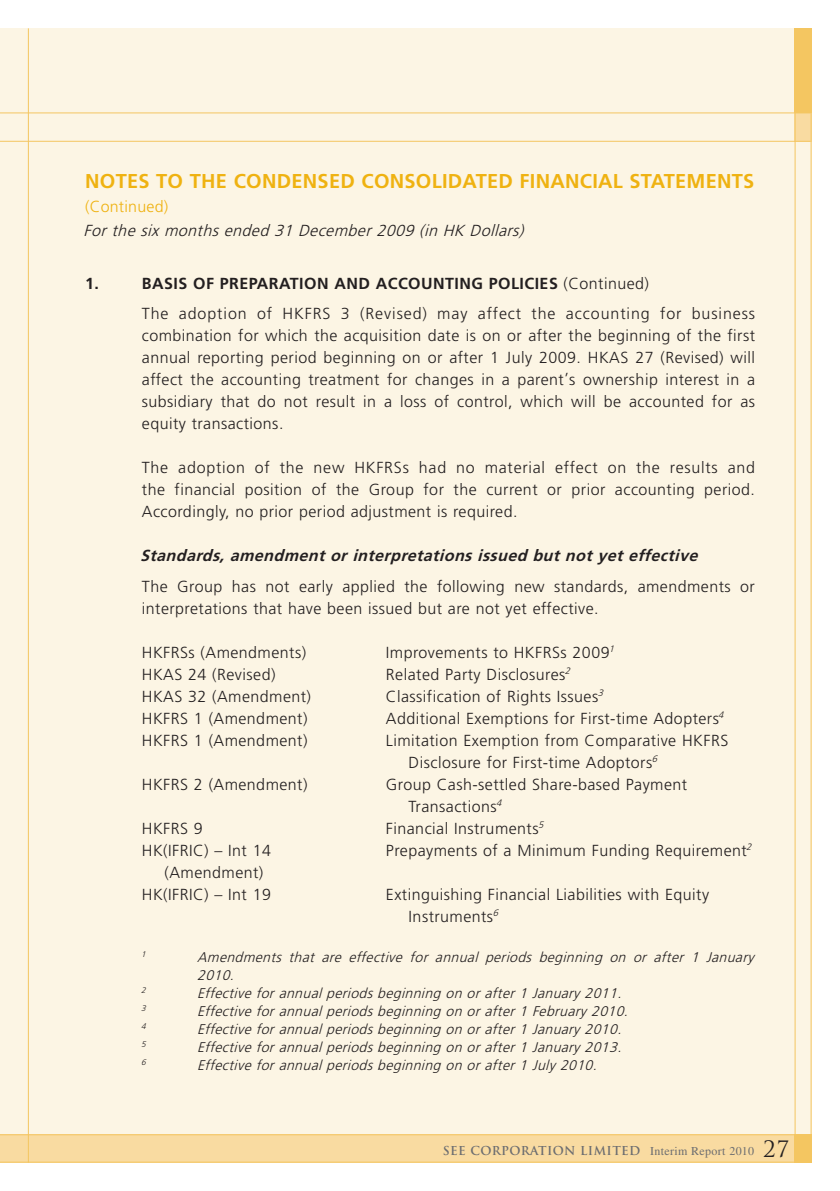
<style>
.page{position:relative;width:840px;height:1191px;background:#fff}
.page>*{position:absolute;margin:0;border:0;box-sizing:border-box;transform-origin:0 0}
.Heading_1{font:700 20px "Frutiger LT Std";letter-spacing:.015em;color:#efb211}
.Body_Text{font:300 16px/22px "Frutiger LT Std";letter-spacing:.03em;color:#231f20}
.Heading_3{font:italic 700 16px "Frutiger LT Std";color:#231f20}
.Heading_2{font:700 16px "Frutiger LT Std";letter-spacing:.03em;color:#231f20}
.Body_Text-2{font:italic 300 16px "Frutiger LT Std";color:#231f20}
.Heading_1-2{font:300 16px "Frutiger LT Std";letter-spacing:.015em;color:#efb211}
.Notes{font:italic 300 14px/18px "Frutiger LT Std";color:#231f20}
.t1{font:700 12px "Trajan Pro";letter-spacing:.03em;color:#6c6d70}
.Notes-2{font:italic 300 8.2px "Frutiger LT Std";color:#231f20}
.s1{font-weight:300}
.s2{font-family:"Times LT Std";font-weight:400}
.s3{font-weight:400;font-size:22px;color:#231f20}
</style>
<div class="page">
<div style="left:0;top:28px;width:811px;height:1134px;background:#fcf5e4"></div>
<div style="left:0;top:1134px;width:794px;height:28px;background:#f9dba1"></div>
<hr style="left:0;top:1161px;width:810px;height:1px;background:#f4c661">
<div style="left:794px;top:28px;width:17px;height:85px;background:#f4c661"></div>
<div style="left:794px;top:1134px;width:17px;height:28px;background:#f4c661"></div>
<div style="left:794px;top:113px;width:17px;height:29px;background:#f9dba1"></div>
<hr style="left:0;top:112px;width:810px;height:1px;background:#f4c661">
<hr style="left:0;top:1134px;width:810px;height:1px;background:#f4c661">
<hr style="left:0;top:141px;width:810px;height:1px;background:#f4c661">
<hr style="left:794px;top:28px;width:1px;height:1134px;background:#f4c661">
<hr style="left:28px;top:28px;width:1px;height:1134px;background:#f4c661">
<hr style="left:810px;top:28px;width:1px;height:1134px;background:#f4c661">
<p class="Heading_1" style="left:85px;top:169px;width:670px">NOTES TO THE CONDENSED CONSOLIDATED FINANCIAL STATEMENTS</p>
<p class="Heading_1-2" style="left:85px;top:197px;width:85px">(Continued)</p>
<p class="Body_Text-2" style="left:83px;top:221px;width:446px">For the six months ended 31 December 2009 (in HK Dollars)</p>
<p class="Heading_2" style="left:85px;top:273px;width:15px">1.</p>
<p class="Heading_2" style="left:142px;top:273px;width:508px">BASIS OF PREPARATION AND ACCOUNTING POLICIES <span class="s1">(Continued)</span></p>
<p class="Body_Text" style="left:142px;top:303px;width:614px;text-align:justify">The adoption of HKFRS 3 (Revised) may affect the accounting for business combination for which the acquisition date is on or after the beginning of the first annual reporting period beginning on or after 1 July 2009. HKAS 27 (Revised) will affect the accounting treatment for changes in a parent’s ownership interest in a subsidiary that do not result in a loss of control, which will be accounted for as equity transactions.</p>
<p class="Body_Text" style="left:142px;top:457px;width:614px;text-align:justify">The adoption of the new HKFRSs had no material effect on the results and the financial position of the Group for the current or prior accounting period.<br>Accordingly, no prior period adjustment is required.</p>
<p class="Heading_3" style="left:140px;top:546px;width:563px">Standards, amendment or interpretations issued but not yet effective</p>
<p class="Body_Text" style="left:142px;top:575px;width:614px">The Group has not early applied the following new standards, amendments or interpretations that have been issued but are not yet effective.</p>
<p class="Body_Text" style="left:142px;top:641px;width:166px">HKFRSs (Amendments)</p>
<p class="Body_Text" style="left:386px;top:641px;width:232px">Improvements to HKFRSs 2009<sup>1</sup></p>
<p class="Body_Text" style="left:142px;top:663px;width:135px">HKAS 24 (Revised)</p>
<p class="Body_Text" style="left:386px;top:663px;width:188px">Related Party Disclosures<sup>2</sup></p>
<p class="Body_Text" style="left:142px;top:685px;width:171px">HKAS 32 (Amendment)</p>
<p class="Body_Text" style="left:386px;top:685px;width:221px">Classification of Rights Issues<sup>3</sup></p>
<p class="Body_Text" style="left:142px;top:707px;width:167px">HKFRS 1 (Amendment)</p>
<p class="Body_Text" style="left:386px;top:707px;width:342px">Additional Exemptions for First-time Adopters<sup>4</sup></p>
<p class="Body_Text" style="left:142px;top:729px;width:167px">HKFRS 1 (Amendment)</p>
<p class="Body_Text" style="left:408px;top:729px;width:321px;text-indent:-23px">Limitation Exemption from Comparative HKFRS<br>Disclosure for First-time Adoptors<sup>6</sup></p>
<p class="Body_Text" style="left:142px;top:773px;width:167px">HKFRS 2 (Amendment)</p>
<p class="Body_Text" style="left:408px;top:773px;width:280px;text-indent:-23px">Group Cash-settled Share-based Payment<br>Transactions<sup>4</sup></p>
<p class="Body_Text" style="left:142px;top:817px;width:62px">HKFRS 9</p>
<p class="Body_Text" style="left:386px;top:817px;width:162px">Financial Instruments<sup>5</sup></p>
<p class="Body_Text" style="left:164px;top:839px;width:108px;text-indent:-23px">HK(IFRIC) – Int 14 (Amendment)</p>
<p class="Body_Text" style="left:386px;top:839px;width:369px">Prepayments of a Minimum Funding Requirement<sup>2</sup></p>
<p class="Body_Text" style="left:142px;top:883px;width:130px">HK(IFRIC) – Int 19</p>
<p class="Body_Text" style="left:408px;top:883px;width:302px;text-indent:-23px">Extinguishing Financial Liabilities with Equity<br>Instruments<sup>6</sup></p>
<p class="Notes-2" style="left:141px;top:949px;width:9px">1</p>
<p class="Notes" style="left:197px;top:948px;width:562px">Amendments that are effective for annual periods beginning on or after 1 January<br>2010.</p>
<p class="Notes-2" style="left:141px;top:985px;width:9px">2</p>
<p class="Notes" style="left:197px;top:984px;width:429px">Effective for annual periods beginning on or after 1 January 2011.</p>
<p class="Notes-2" style="left:141px;top:1003px;width:9px">3</p>
<p class="Notes" style="left:197px;top:1002px;width:436px">Effective for annual periods beginning on or after 1 February 2010.</p>
<p class="Notes-2" style="left:141px;top:1021px;width:9px">4</p>
<p class="Notes" style="left:197px;top:1020px;width:429px">Effective for annual periods beginning on or after 1 January 2010.</p>
<p class="Notes-2" style="left:141px;top:1039px;width:9px">5</p>
<p class="Notes" style="left:197px;top:1038px;width:429px">Effective for annual periods beginning on or after 1 January 2013.</p>
<p class="Notes-2" style="left:141px;top:1057px;width:9px">6</p>
<p class="Notes" style="left:197px;top:1056px;width:405px">Effective for annual periods beginning on or after 1 July 2010.</p>
<p class="t1" style="left:442px;top:1142px;width:347px">SEE CORPORATION LIMITED <span class="s2">Interim Report 2010</span> <span class="s3">27</span></p>
</div>
